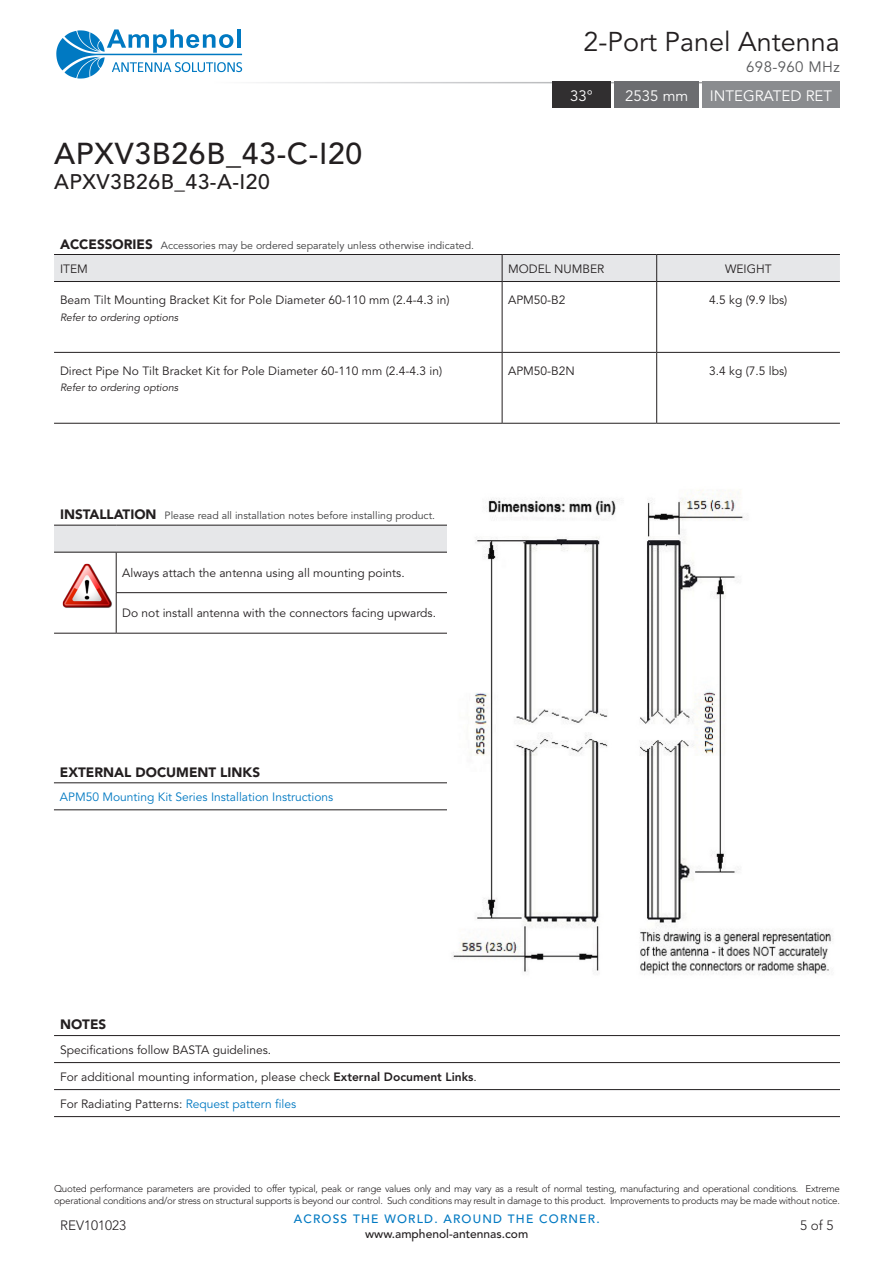
<style>
.page{position:relative;width:894px;height:1263px;background:#fff}
.page>*{position:absolute;margin:0;border:0;box-sizing:border-box;transform-origin:0 0}
.t1{font:500 30px "Avenir LT Std";letter-spacing:.025em;color:#231f20}
.t2{font:27px "Avenir LT Std";color:#231f20}
.t3{font:500 21px "Avenir LT Std";letter-spacing:.025em;color:#231f20}
.t4{font:15px "Avenir LT Std";color:#fff}
.t5{font:15px "Avenir LT Std";letter-spacing:.025em;color:#57585a}
.t6{font:900 13.5px "Avenir LT Std";color:#231f20}
.t7{font:300 13.5px "Avenir LT Std";color:#231f20}
.t8{font:12px "Avenir LT Std";color:#231f20}
.t9{font:12px "Avenir LT Std";color:#0079c2}
.t10{font:500 12px "Avenir LT Std";letter-spacing:.1em;color:#0079c2}
.t11{font:500 12px "Avenir LT Std";color:#231f20}
.t12{font:10.5px "Avenir LT Std";color:#3e3e3f}
.t13{font:italic 10.5px "Avenir LT Std";color:#231f20}
.t14{font:300 9.75px/11.7px "Avenir LT Std";letter-spacing:-.025em;color:#231f20}
.s1{font-weight:900;font-size:13.5px;color:#231f20}
.s2{font-weight:800}
.s3{color:#0079c2}
</style>
<div class="page">
<svg style="left:56px;top:29px;width:186px;height:50px"></svg>
<div style="left:54px;top:525px;width:393px;height:27px;background:#e6e7e9"></div>
<hr style="left:54px;top:525px;width:62px;height:1px;background:#231f20">
<hr style="left:116px;top:525px;width:331px;height:1px;background:#231f20">
<hr style="left:54px;top:552px;width:62px;height:1px;background:#231f20">
<hr style="left:54px;top:633px;width:62px;height:1px;background:#231f20">
<hr style="left:116px;top:552px;width:331px;height:1px;background:#231f20">
<hr style="left:116px;top:552px;width:1px;height:40px;background:#231f20">
<hr style="left:116px;top:592px;width:331px;height:1px;background:#231f20">
<hr style="left:116px;top:593px;width:1px;height:40px;background:#231f20">
<hr style="left:116px;top:633px;width:331px;height:1px;background:#231f20">
<img style="left:62px;top:563px;width:50px;height:45px">
<hr style="left:54px;top:782px;width:393px;height:1px;background:#231f20">
<hr style="left:54px;top:809px;width:393px;height:1px;background:#231f20">
<div style="left:551px;top:82px;width:59px;height:26px;background:#312f30"></div>
<div style="left:614px;top:82px;width:84px;height:26px;background:#6c6d70"></div>
<div style="left:701px;top:82px;width:138px;height:26px;background:#8a8c8f"></div>
<img style="left:452px;top:490px;width:379px;height:485px">
<hr style="left:54px;top:1035px;width:785px;height:1px;background:#231f20">
<hr style="left:54px;top:1062px;width:785px;height:1px;background:#231f20">
<hr style="left:54px;top:1089px;width:785px;height:1px;background:#231f20">
<hr style="left:54px;top:1116px;width:785px;height:1px;background:#231f20">
<div style="left:54px;top:254px;width:785px;height:27px;background:#e6e7e9"></div>
<hr style="left:54px;top:281px;width:448px;height:1px;background:#231f20">
<hr style="left:502px;top:281px;width:154px;height:1px;background:#231f20">
<hr style="left:501px;top:282px;width:1px;height:70px;background:#231f20">
<hr style="left:656px;top:281px;width:183px;height:1px;background:#231f20">
<hr style="left:656px;top:282px;width:1px;height:70px;background:#231f20">
<hr style="left:54px;top:352px;width:448px;height:1px;background:#231f20">
<hr style="left:502px;top:352px;width:154px;height:1px;background:#231f20">
<hr style="left:501px;top:353px;width:1px;height:70px;background:#231f20">
<hr style="left:656px;top:352px;width:183px;height:1px;background:#231f20">
<hr style="left:656px;top:353px;width:1px;height:70px;background:#231f20">
<hr style="left:54px;top:423px;width:448px;height:1px;background:#231f20">
<hr style="left:502px;top:423px;width:154px;height:1px;background:#231f20">
<hr style="left:656px;top:423px;width:183px;height:1px;background:#231f20">
<p class="t2" style="left:583px;top:26px;width:258px">2-Port Panel Antenna</p>
<p class="t5" style="left:746px;top:58px;width:95px">698-960 MHz</p>
<p class="t1" style="left:54px;top:136px;width:309px">APXV3B26B_43-C-I20</p>
<p class="t3" style="left:54px;top:169px;width:217px">APXV3B26B_43-A-I20</p>
<p class="t4" style="left:570px;top:87px;width:24px">33°</p>
<p class="t4" style="left:625px;top:87px;width:65px">2535 mm</p>
<p class="t4" style="left:709px;top:87px;width:124px">INTEGRATED RET</p>
<p class="t12" style="left:60px;top:239px;width:415px"><span class="s1">ACCESSORIES</span> Accessories may be ordered separately unless otherwise indicated.</p>
<p class="t8" style="left:60px;top:261px;width:29px">ITEM</p>
<p class="t8" style="left:508px;top:261px;width:98px">MODEL NUMBER</p>
<p class="t8" style="left:724px;top:261px;width:48px">WEIGHT</p>
<p class="t8" style="left:60px;top:293px;width:391px">Beam Tilt Mounting Bracket Kit for Pole Diameter 60-110 mm (2.4-4.3 in)</p>
<p class="t13" style="left:60px;top:311px;width:120px">Refer to ordering options</p>
<p class="t8" style="left:508px;top:293px;width:59px">APM50-B2</p>
<p class="t8" style="left:709px;top:293px;width:80px">4.5 kg (9.9 lbs)</p>
<p class="t8" style="left:60px;top:364px;width:383px">Direct Pipe No Tilt Bracket Kit for Pole Diameter 60-110 mm (2.4-4.3 in)</p>
<p class="t13" style="left:60px;top:382px;width:120px">Refer to ordering options</p>
<p class="t12" style="left:60px;top:509px;width:376px"><span class="s1">INSTALLATION</span> Please read all installation notes before installing product.</p>
<p class="t8" style="left:122px;top:566px;width:284px">Always attach the antenna using all mounting points.</p>
<p class="t8" style="left:122px;top:606px;width:315px">Do not install antenna with the connectors facing upwards.</p>
<p class="t6" style="left:60px;top:764px;width:201px">EXTERNAL DOCUMENT LINKS</p>
<p class="t9" style="left:60px;top:790px;width:275px">APM50 Mounting Kit Series Installation Instructions</p>
<p class="t8" style="left:508px;top:364px;width:68px">APM50-B2N</p>
<p class="t8" style="left:709px;top:364px;width:80px">3.4 kg (7.5 lbs)</p>
<p class="t6" style="left:60px;top:1016px;width:48px">NOTES</p>
<p class="t8" style="left:60px;top:1042px;width:212px">Specifications follow BASTA guidelines.</p>
<p class="t8" style="left:60px;top:1069px;width:418px">For additional mounting information, please check <span class="s2">External Document Links</span>.</p>
<p class="t8" style="left:60px;top:1096px;width:237px">For Radiating Patterns: <span class="s3">Request pattern files</span></p>
<p class="t14" style="left:54px;top:1182px;width:787px">Quoted performance parameters are provided to offer typical, peak or range values only and may vary as a result of normal testing, manufacturing and operational conditions. Extreme operational conditions and/or stress on structural supports is beyond our control. Such conditions may result in damage to this product. Improvements to products may be made without notice.</p>
<p class="t7" style="left:60px;top:1217px;width:68px">REV101023</p>
<p class="t10" style="left:293px;top:1212px;width:307px">ACROSS THE WORLD. AROUND THE CORNER.</p>
<p class="t11" style="left:365px;top:1226px;width:164px">www.amphenol-antennas.com</p>
<p class="t7" style="left:800px;top:1217px;width:35px">5 of 5</p>
</div>
